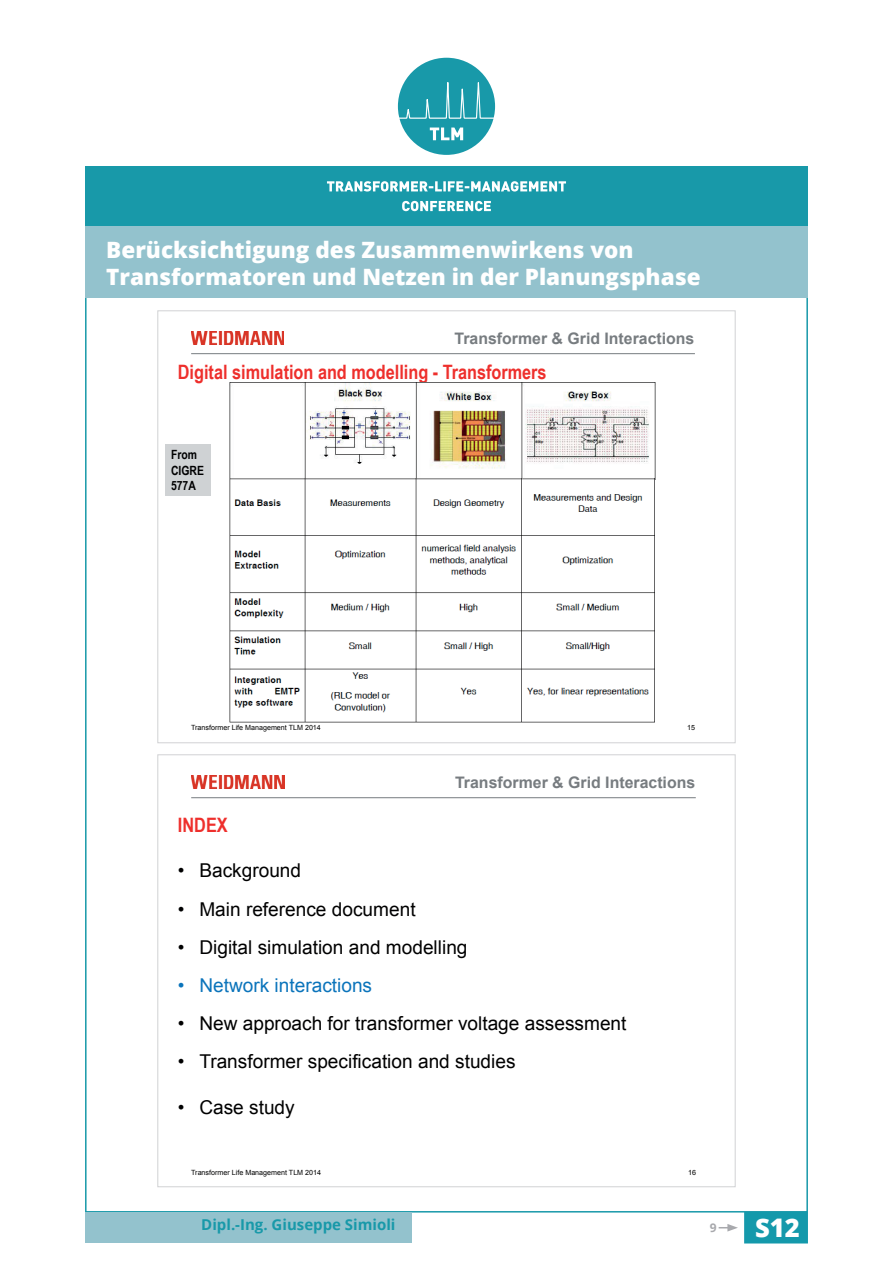
<style>
.page{position:relative;width:893px;height:1263px;background:#fff}
.page>*{position:absolute;margin:0;border:0;box-sizing:border-box;transform-origin:0 0}
.t1{font:800 25.65px "Open Sans";color:#fff}
.t2{font:800 22.5px/27px "Open Sans";color:#fff}
.t3{font:700 19.8px "Arial Narrow";color:#ee2f2c}
.t4{font:19.05px "Arial";color:#000001}
.t5{font:19.05px "Arial";color:#0b74bb}
.t6{font:700 15.9px "Arial";color:#777c80}
.t7{font:700 15px "Open Sans";color:#1899a9}
.t8{font:700 12.75px/15px "Arial Narrow";color:#000001}
.t9{font:700 12px "Open Sans";color:#a8a9ad}
.t10{font:7.2px "Arial";color:#000001}
</style>
<div class="page">
<div style="left:744px;top:1212px;width:64px;height:31px;background:#1499ab"></div>
<svg style="left:719px;top:1224px;width:19px;height:7px"></svg>
<div style="left:85px;top:1212px;width:327px;height:31px;background:#93c2cd"></div>
<img style="left:191px;top:331px;width:93px;height:14px">
<hr style="left:191px;top:353px;width:504px;height:1px;background:#777c80">
<img style="left:230px;top:382px;width:425px;height:341px">
<div style="left:165px;top:444px;width:46px;height:52px;background:#cfd2d4"></div>
<img style="left:191px;top:775px;width:93px;height:14px">
<hr style="left:191px;top:797px;width:505px;height:1px;background:#777c80">
<div style="left:85px;top:225px;width:723px;height:73px;background:#93c2cd"></div>
<div style="left:398px;top:58px;width:97px;height:97px;background:#1899a9;border-radius:50%"></div>
<svg style="left:397px;top:82px;width:99px;height:39px"></svg>
<svg style="left:430px;top:128px;width:33px;height:12px"></svg>
<div style="left:85px;top:167px;width:723px;height:59px;background:#1899a9"></div>
<svg style="left:327px;top:181px;width:239px;height:11px"></svg>
<svg style="left:402px;top:201px;width:89px;height:10px"></svg>
<p class="t2" style="left:106px;top:236px;width:596px">Berücksichtigung des Zusammenwirkens von<br>Transformatoren und Netzen in der Planungsphase</p>
<p class="t6" style="left:455px;top:328px;width:241px">Transformer &amp; Grid Interactions</p>
<p class="t3" style="left:178px;top:357px;width:370px">Digital simulation and modelling - Transformers</p>
<p class="t8" style="left:171px;top:447px;width:34px">From<br>CIGRE<br>577A</p>
<p class="t10" style="left:191px;top:723px;width:131px">Transformer Life Management TLM 2014</p>
<p class="t10" style="left:687px;top:723px;width:9px">15</p>
<p class="t6" style="left:455px;top:772px;width:242px">Transformer &amp; Grid Interactions</p>
<p class="t3" style="left:178px;top:810px;width:51px">INDEX</p>
<p class="t4" style="left:178px;top:858px;width:125px">• Background</p>
<p class="t4" style="left:178px;top:896px;width:239px">• Main reference document</p>
<p class="t4" style="left:178px;top:934px;width:291px">• Digital simulation and modelling</p>
<p class="t5" style="left:178px;top:973px;width:196px">• Network interactions</p>
<p class="t4" style="left:178px;top:1011px;width:450px">• New approach for transformer voltage assessment</p>
<p class="t4" style="left:178px;top:1049px;width:339px">• Transformer specification and studies</p>
<p class="t4" style="left:178px;top:1095px;width:118px">• Case study</p>
<p class="t10" style="left:191px;top:1167px;width:131px">Transformer Life Management TLM 2014</p>
<p class="t10" style="left:688px;top:1167px;width:9px">16</p>
<p class="t7" style="left:201px;top:1214px;width:196px">Dipl.-Ing. Giuseppe Simioli</p>
<p class="t9" style="left:710px;top:1219px;width:8px">9</p>
<h1 class="t1" style="left:755px;top:1208px;width:46px">S12</h1>
</div>
